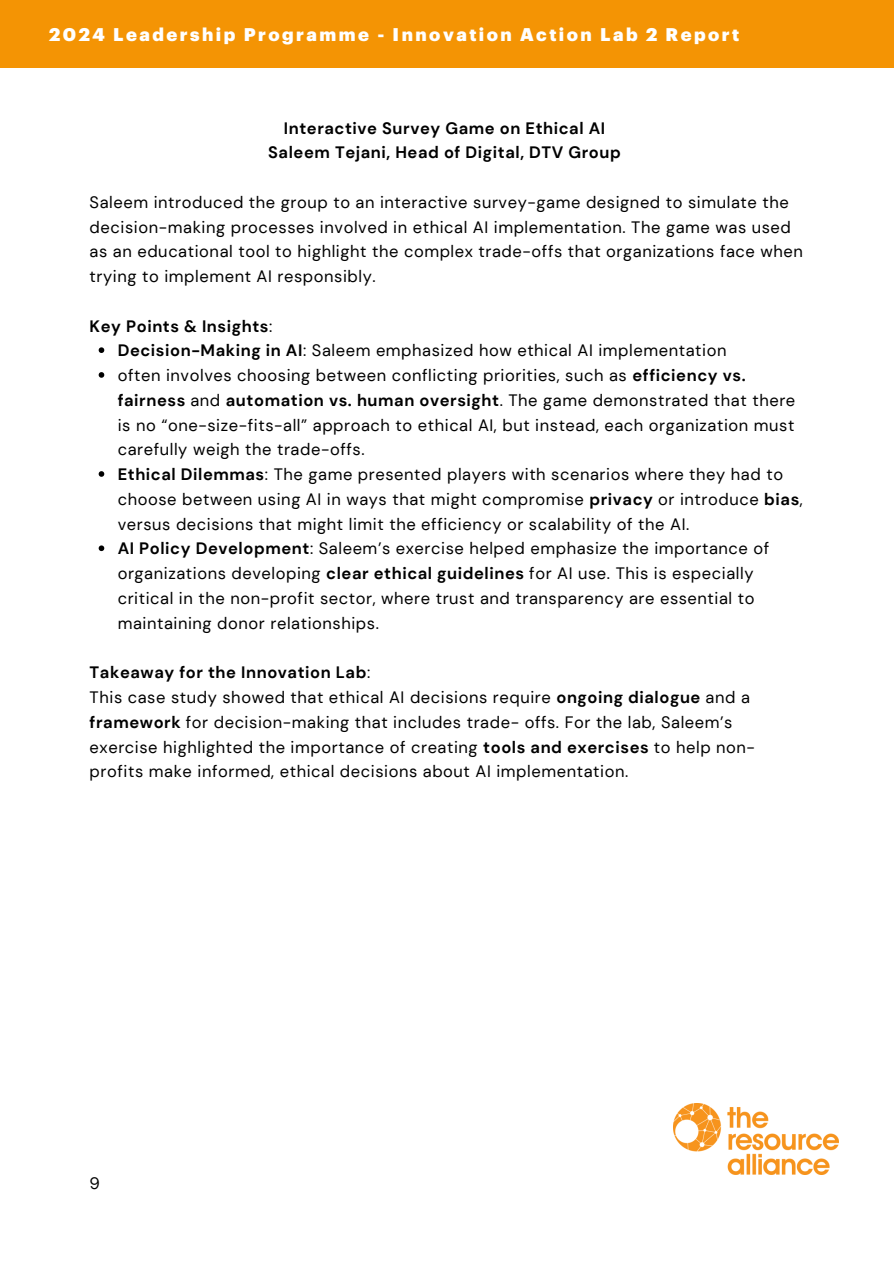
<style>
.page{position:relative;width:894px;height:1264px;background:#fff}
.page>*{position:absolute;margin:0;border:0;box-sizing:border-box;transform-origin:0 0}
.t1{font:900 18px "Graphik";letter-spacing:.135em;color:#fff}
.t2{font:16.5px/24.8px "DM Sans";letter-spacing:.035em;color:#000}
.t3{font:700 16.5px/24.8px "DM Sans";letter-spacing:.035em;color:#000;text-align:center}
.s1{font-weight:400}
.s2{font-weight:700}
</style>
<div class="page">
<svg style="left:99px;top:347px;width:5px;height:6px"></svg>
<svg style="left:99px;top:372px;width:5px;height:6px"></svg>
<svg style="left:99px;top:471px;width:5px;height:6px"></svg>
<svg style="left:99px;top:545px;width:5px;height:6px"></svg>
<div style="left:0;top:0;width:893px;height:68px;background:#f49404"></div>
<img style="left:673px;top:1103px;width:165px;height:71px">
<p class="t1" style="left:49px;top:26px;width:691px">2024 Leadership Programme - Innovation Action Lab 2 Report</p>
<h1 class="t3" style="left:268px;top:115px;width:354px">Interactive Survey Game on Ethical AI<br>Saleem Tejani, Head of Digital, DTV Group</h1>
<h1 class="t2" style="left:90px;top:190px;width:714px">Saleem introduced the group to an interactive survey-game designed to simulate the decision-making processes involved in ethical AI implementation. The game was used as an educational tool to highlight the complex trade-offs that organizations face when trying to implement AI responsibly.</h1>
<p class="t3" style="left:90px;top:313px;width:184px">Key Points &amp; Insights<span class="s1">:</span></p>
<p class="t2" style="left:118px;top:338px;width:610px"><span class="s2">Decision-Making in AI</span>: Saleem emphasized how ethical AI implementation</p>
<p class="t2" style="left:118px;top:363px;width:679px">often involves choosing between conflicting priorities, such as <span class="s2">efficiency vs. fairness</span> and <span class="s2">automation vs. human oversight</span>. The game demonstrated that there is no “one-size-fits-all” approach to ethical AI, but instead, each organization must carefully weigh the trade-offs.</p>
<p class="t2" style="left:118px;top:462px;width:686px"><span class="s2">Ethical Dilemmas</span>: The game presented players with scenarios where they had to choose between using AI in ways that might compromise <span class="s2">privacy</span> or introduce <span class="s2">bias</span>, versus decisions that might limit the efficiency or scalability of the AI.</p>
<p class="t2" style="left:118px;top:536px;width:653px"><span class="s2">AI Policy Development</span>: Saleem’s exercise helped emphasize the importance of organizations developing <span class="s2">clear ethical guidelines</span> for AI use. This is especially critical in the non-profit sector, where trust and transparency are essential to maintaining donor relationships.</p>
<p class="t3" style="left:90px;top:660px;width:282px">Takeaway for the Innovation Lab<span class="s1">:</span></p>
<p class="t2" style="left:90px;top:685px;width:666px">This case study showed that ethical AI decisions require <span class="s2">ongoing dialogue</span> and a <span class="s2">framework</span> for decision-making that includes trade- offs. For the lab, Saleem’s exercise highlighted the importance of creating <span class="s2">tools and exercises</span> to help non&shy;profits make informed, ethical decisions about AI implementation.</p>
<p class="t2" style="left:89px;top:1171px;width:12px">9</p>
</div>
